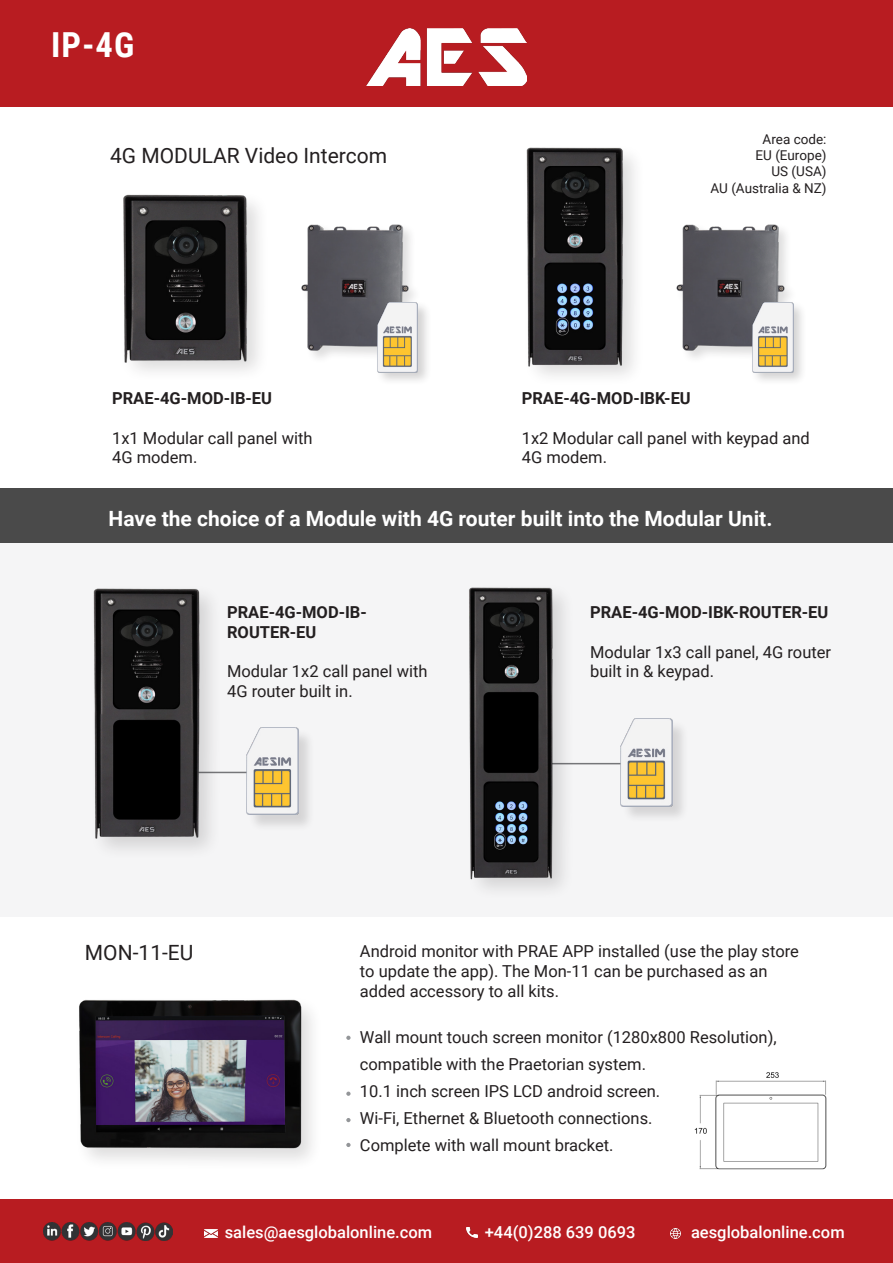
<style>
.page{position:relative;width:893px;height:1263px;background:#fff}
.page>*{position:absolute;margin:0;border:0;box-sizing:border-box;transform-origin:0 0}
.t1{font:700 34.5px "Roboto Condensed";color:#fff}
.t2{font:700 21px "Roboto";color:#fff}
.t3{font:21px "Roboto";color:#231f20}
.t4{font:16.5px/19.8px "Roboto";color:#231f20}
.t5{font:700 16.5px/19.8px "Roboto";color:#231f20}
.t6{font:500 16.5px "Roboto";color:#fff}
.t7{font:13.5px "Roboto";color:#231f20}
</style>
<div class="page">
<div style="left:0;top:0;width:893px;height:106px;background:#b81c21"></div>
<img style="left:367px;top:29px;width:159px;height:57px">
<div style="left:0;top:1199px;width:893px;height:64px;background:#b81c21"></div>
<img style="left:44px;top:1223px;width:128px;height:18px">
<svg style="left:670px;top:1228px;width:11px;height:10px"></svg>
<svg style="left:467px;top:1227px;width:10px;height:10px"></svg>
<svg style="left:204px;top:1229px;width:13px;height:9px"></svg>
<div style="left:0;top:542px;width:893px;height:374px;background:#f5f5f6"></div>
<hr style="left:547px;top:763px;width:120px;height:1px;background:#757679">
<hr style="left:173px;top:772px;width:120px;height:1px;background:#757679">
<img style="left:526px;top:147px;width:109px;height:225px">
<div style="left:89px;top:584px;width:133px;height:276px;background:#f4f4f5"></div>
<img style="left:93px;top:588px;width:123px;height:258px">
<img style="left:123px;top:194px;width:136px;height:178px">
<div style="left:74px;top:995px;width:249px;height:176px;background:#231f20;opacity:.15"></div>
<img style="left:74px;top:995px;width:231px;height:156px">
<div style="left:465px;top:583px;width:111px;height:317px;background:#f2f2f3"></div>
<img style="left:469px;top:587px;width:93px;height:299px">
<div style="left:0;top:488px;width:893px;height:54px;background:#4a4a4a"></div>
<div style="left:621px;top:719px;width:68px;height:104px;background:#231f20;opacity:.15"></div>
<img style="left:620px;top:718px;width:52px;height:88px">
<div style="left:247px;top:728px;width:68px;height:104px;background:#231f20;opacity:.15"></div>
<img style="left:246px;top:727px;width:52px;height:88px">
<svg style="left:346px;top:1036px;width:5px;height:4px"></svg>
<svg style="left:346px;top:1118px;width:5px;height:4px"></svg>
<svg style="left:346px;top:1091px;width:5px;height:5px"></svg>
<svg style="left:346px;top:1143px;width:5px;height:4px"></svg>
<img style="left:301px;top:224px;width:113px;height:134px">
<div style="left:375px;top:301px;width:57px;height:85px;background:#231f20;opacity:.2"></div>
<img style="left:377px;top:303px;width:41px;height:69px">
<img style="left:676px;top:224px;width:114px;height:134px">
<div style="left:750px;top:301px;width:58px;height:85px;background:#231f20;opacity:.2"></div>
<img style="left:753px;top:303px;width:40px;height:69px">
<img style="left:694px;top:1072px;width:133px;height:98px">
<p class="t1" style="left:51px;top:20px;width:85px">IP-4G</p>
<p class="t3" style="left:110px;top:141px;width:278px">4G MODULAR Video Intercom</p>
<p class="t5" style="left:112px;top:388px;width:161px">PRAE-4G-MOD-IB-EU</p>
<p class="t4" style="left:112px;top:427px;width:202px">1x1 Modular call panel with<br>4G modem.</p>
<p class="t7" style="left:763px;top:130px;width:65px">Area code:</p>
<p class="t7" style="left:756px;top:146px;width:72px">EU (Europe)</p>
<p class="t7" style="left:771px;top:162px;width:56px">US (USA)</p>
<p class="t7" style="left:710px;top:178px;width:118px">AU (Australia &amp; NZ)</p>
<p class="t5" style="left:522px;top:388px;width:171px">PRAE-4G-MOD-IBK-EU</p>
<p class="t4" style="left:522px;top:427px;width:290px">1x2 Modular call panel with keypad and<br>4G modem.</p>
<p class="t2" style="left:109px;top:504px;width:665px">Have the choice of a Module with 4G router built into the Modular Unit.</p>
<p class="t5" style="left:227px;top:602px;width:141px">PRAE-4G-MOD-IB-<br>ROUTER-EU</p>
<p class="t4" style="left:227px;top:661px;width:202px">Modular 1x2 call panel with<br>4G router built in.</p>
<p class="t5" style="left:590px;top:602px;width:240px">PRAE-4G-MOD-IBK-ROUTER-EU</p>
<p class="t4" style="left:590px;top:641px;width:242px">Modular 1x3 call panel, 4G router built in &amp; keypad.</p>
<p class="t3" style="left:85px;top:938px;width:110px">MON-11-EU</p>
<p class="t4" style="left:360px;top:940px;width:440px">Android monitor with PRAE APP installed (use the play store to update the app). The Mon-11 can be purchased as an added accessory to all kits.</p>
<p class="t4" style="left:360px;top:1023px;width:418px;line-height:27px">Wall mount touch screen monitor (1280x800 Resolution), compatible with the Praetorian system.</p>
<p class="t4" style="left:360px;top:1081px;width:302px">10.1 inch screen IPS LCD android screen.</p>
<p class="t4" style="left:360px;top:1108px;width:294px">Wi-Fi, Ethernet &amp; Bluetooth connections.</p>
<p class="t4" style="left:360px;top:1135px;width:255px">Complete with wall mount bracket.</p>
<p class="t6" style="left:225px;top:1220px;width:209px">sales@aesglobalonline.com</p>
<p class="t6" style="left:485px;top:1220px;width:152px">+44(0)288 639 0693</p>
<p class="t6" style="left:691px;top:1220px;width:155px">aesglobalonline.com</p>
</div>
